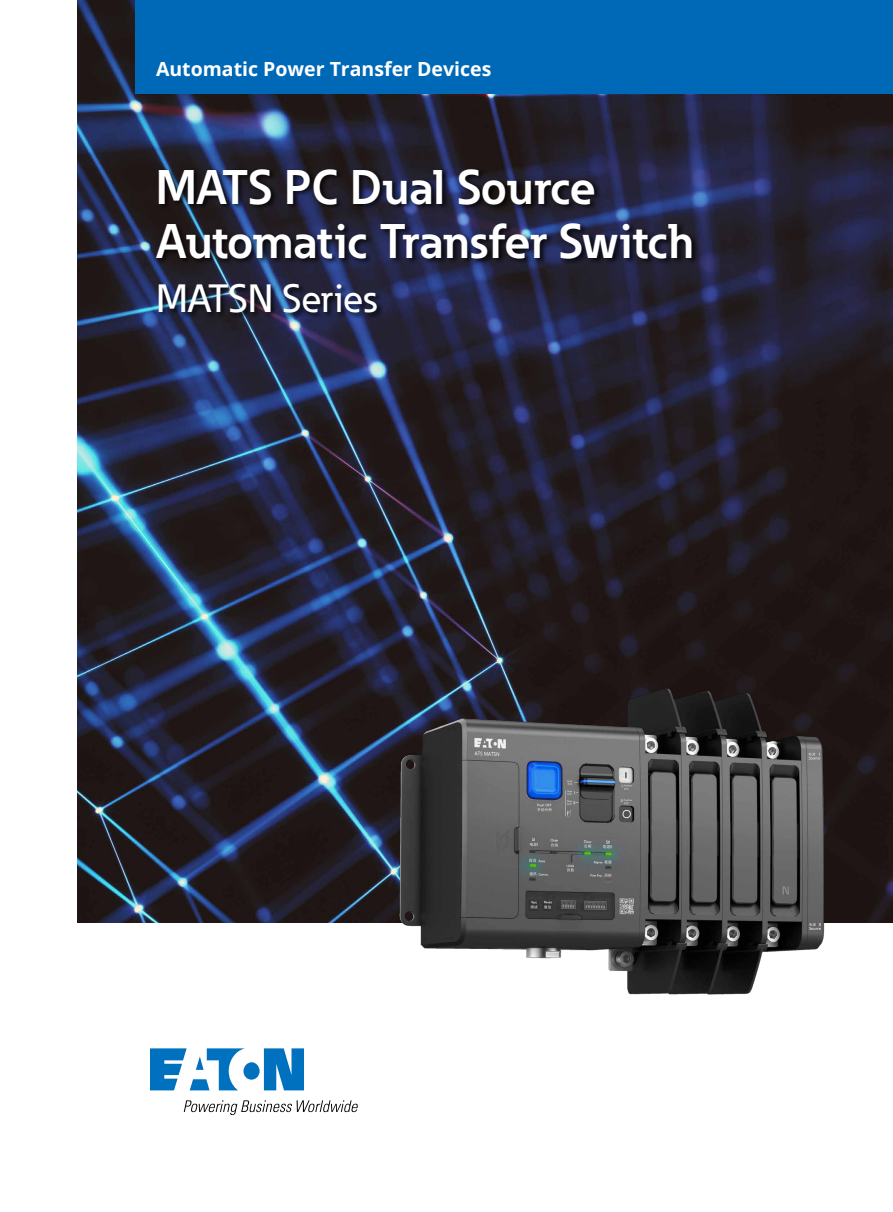
<style>
.page{position:relative;width:893px;height:1212px;background:#fff}
.page>*{position:absolute;margin:0;border:0;box-sizing:border-box;transform-origin:0 0}
.t1{font:700 48px/54px "Eaton";color:#fff}
.t2{font:500 39px "Eaton";color:#fff}
.t3{font:700 19.5px "Open Sans";color:#fff}
</style>
<div class="page">
<img style="left:77px;top:0;width:816px;height:923px">
<div style="left:135px;top:0;width:758px;height:93px;background:#0069b7"></div>
<svg style="left:150px;top:1048px;width:154px;height:42px"></svg>
<svg style="left:184px;top:1100px;width:174px;height:15px"></svg>
<img style="left:394px;top:680px;width:436px;height:315px">
<div style="left:155px;top:168px;width:544px;height:151px;background:#000;opacity:.75"></div>
<p class="t3" style="left:156px;top:56px;width:337px">Automatic Power Transfer Devices</p>
<p class="t1" style="left:156px;top:159px;width:539px">MATS PC Dual Source<br>Automatic Transfer Switch</p>
<p class="t2" style="left:156px;top:274px;width:223px">MATSN Series</p>
</div>
